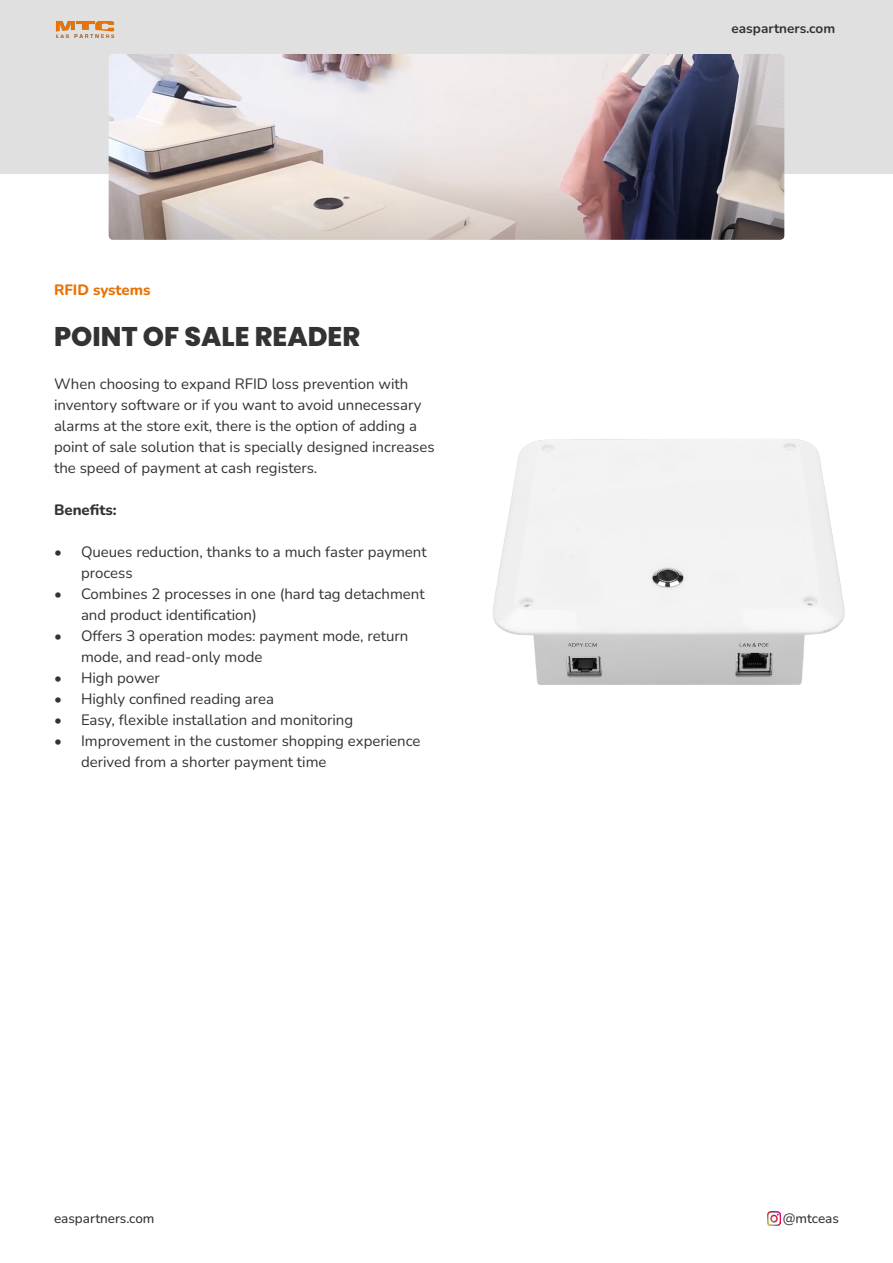
<style>
.page{position:relative;width:893px;height:1263px;background:#fff}
.page>*{position:absolute;margin:0;border:0;box-sizing:border-box;transform-origin:0 0}
.t1{font:800 27px "Poppins";color:#333}
.t2{font:15px/21px "Nunito";color:#333}
.t3{font:800 15px "Nunito";color:#eb7203}
.t4{font:800 15px "Nunito";color:#333}
.t5{font:500 13.5px "Nunito";color:#333}
.t6{font:700 13.5px "Nunito";color:#333}
</style>
<div class="page">
<div style="left:0;top:0;width:893px;height:173px;background:#dfe0df"></div>
<img style="left:55px;top:20px;width:60px;height:18px">
<img style="left:109px;top:54px;width:675px;height:186px">
<svg style="left:767px;top:1212px;width:13px;height:13px"></svg>
<img style="left:493px;top:439px;width:352px;height:246px">
<p class="t3" style="left:54px;top:279px;width:98px">RFID systems</p>
<p class="t1" style="left:54px;top:321px;width:308px">POINT OF SALE READER</p>
<p class="t2" style="left:54px;top:372px;width:382px">When choosing to expand RFID loss prevention with inventory software or if you want to avoid unnecessary alarms at the store exit, there is the option of adding a point of sale solution that is specially designed increases the speed of payment at cash registers.</p>
<p class="t4" style="left:54px;top:499px;width:64px">Benefits:</p>
<p class="t2" style="left:81px;top:540px;width:347px;text-indent:-27px">• Queues reduction, thanks to a much faster payment process</p>
<p class="t2" style="left:81px;top:582px;width:345px;text-indent:-27px">• Combines 2 processes in one (hard tag detachment and product identification)</p>
<p class="t2" style="left:81px;top:624px;width:329px;text-indent:-27px">• Offers 3 operation modes: payment mode, return mode, and read-only mode</p>
<p class="t2" style="left:54px;top:666px;width:107px">• High power</p>
<p class="t2" style="left:54px;top:687px;width:221px">• Highly confined reading area</p>
<p class="t2" style="left:54px;top:708px;width:301px">• Easy, flexible installation and monitoring</p>
<p class="t2" style="left:81px;top:729px;width:341px;text-indent:-27px">• Improvement in the customer shopping experience derived from a shorter payment time</p>
<p class="t6" style="left:732px;top:19px;width:105px">easpartners.com</p>
<p class="t5" style="left:54px;top:1208px;width:102px">easpartners.com</p>
<p class="t5" style="left:783px;top:1208px;width:58px">@mtceas</p>
</div>
